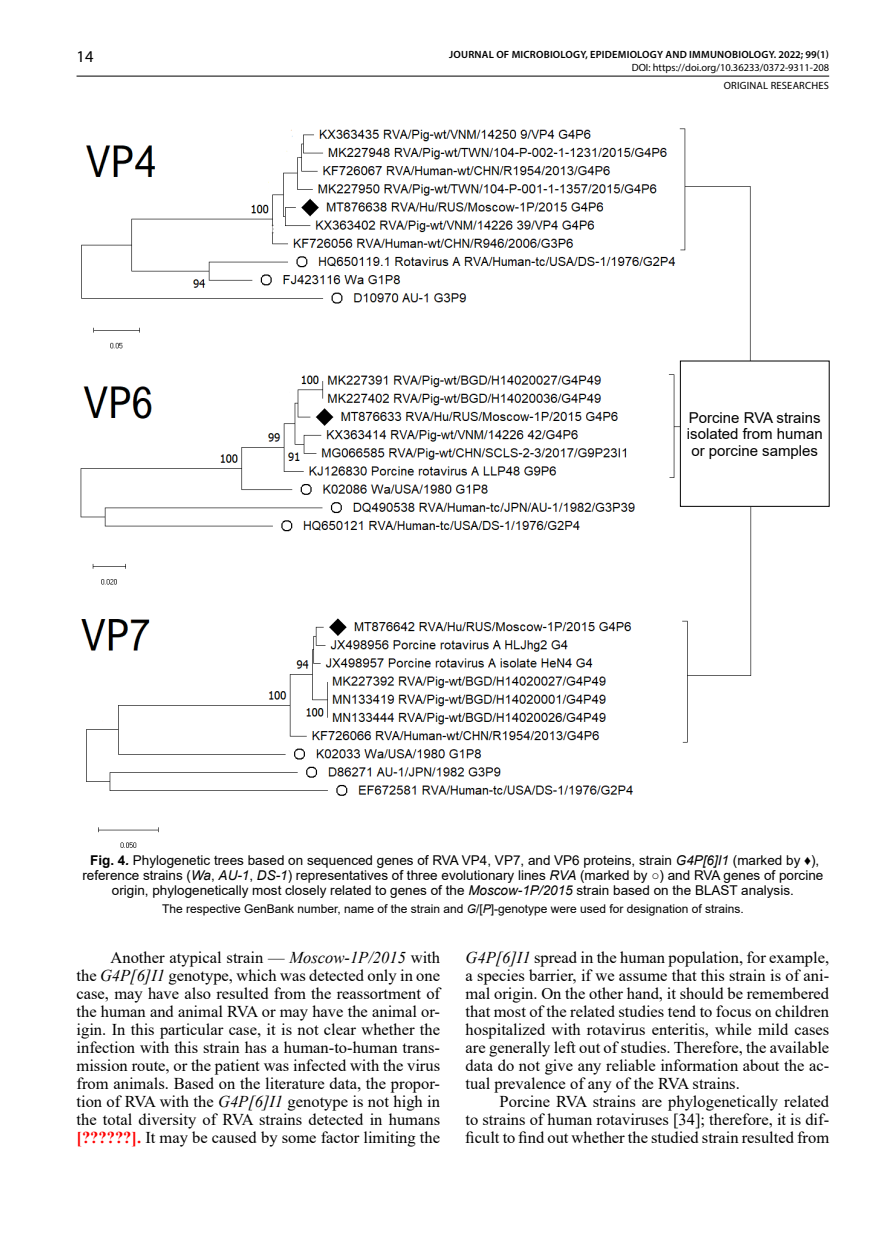
<style>
.page{position:relative;width:893px;height:1234px;background:#fff}
.page>*{position:absolute;margin:0;border:0;box-sizing:border-box;transform-origin:0 0}
.t1{font:16.5px/18px "Times New Roman";color:#000;text-align:justify}
.t2{font:16.5px "Myriad Pro";color:#000}
.t3{font:15px/16.5px "Arial";color:#000;text-align:center}
.t4{font:13.5px/15px "Arial";color:#000;text-align:center}
.t5{font:12px "Arial";color:#000}
.t6{font:600 10.5px "Myriad Pro";letter-spacing:.02em;color:#000}
.t7{font:10.5px/17.7px "Myriad Pro";color:#000;text-align:right}
.s1{font-weight:700}
.s2{font-weight:700;font-style:italic}
.s3{font-style:italic}
.s4{font-weight:700;color:#f00}
</style>
<div class="page">
<hr style="left:77px;top:76px;width:752px;height:1px;background:#000">
<img style="left:80px;top:128px;width:677px;height:720px">
<div style="left:680px;top:361px;width:149px;height:145px;background:#fff"></div>
<p class="t2" style="left:77px;top:47px;width:18px">14</p>
<p class="t6" style="left:449px;top:48px;width:381px">JOURNAL OF MICROBIOLOGY, EPIDEMIOLOGY AND IMMUNOBIOLOGY. 2022; 99(1)</p>
<p class="t7" style="left:632px;top:59px;width:199px">DOI: https://doi.org/10.36233/0372-9311-208<br>ORIGINAL RESEARCHES</p>
<p class="t3" style="left:687px;top:409px;width:137px">Porcine RVA strains isolated from human or porcine samples</p>
<p class="t4" style="left:82px;top:852px;width:743px"><span class="s1">Fig. 4</span><span class="s2">.</span> Phylogenetic trees based on sequenced genes of RVA VP4, VP7, and VP6 proteins, strain <span class="s3">G4P[6]I1</span> (marked by ♦), reference strains (<span class="s3">Wa</span>, <span class="s3">AU-1</span>, <span class="s3">DS-1</span>) representatives of three evolutionary lines <span class="s3">RVA</span> (marked by ○) and RVA genes of porcine origin, phylogenetically most closely related to genes of the <span class="s3">Moscow-1P/2015</span> strain based on the BLAST analysis.</p>
<p class="t5" style="left:162px;top:899px;width:583px">The respective GenBank number, name of the strain and <span class="s3">G</span>/[<span class="s3">P</span>]-genotype were used for designation of strains.</p>
<p class="t1" style="left:77px;top:947px;width:365px;text-indent:34px">Another atypical strain — <span class="s3">Moscow-1P/2015</span> with the <span class="s3">G4P[6]I1</span> genotype, which was detected only in one case, may have also resulted from the reassortment of the human and animal RVA or may have the animal or&shy;igin. In this particular case, it is not clear whether the infection with this strain has a human-to-human trans&shy;mission route, or the patient was infected with the virus from animals. Based on the literature data, the propor&shy;tion of RVA with the <span class="s3">G4P[6]I1</span> genotype is not high in the total diversity of RVA strains detected in humans <span class="s4">[??????].</span> It may be caused by some factor limiting the</p>
<p class="t1" style="left:466px;top:947px;width:365px"><span class="s3">G4P[6]I1</span> spread in the human population, for example, a species barrier, if we assume that this strain is of ani&shy;mal origin. On the other hand, it should be remembered that most of the related studies tend to focus on children hospitalized with rotavirus enteritis, while mild cases are generally left out of studies. Therefore, the available data do not give any reliable information about the ac&shy;tual prevalence of any of the RVA strains.</p>
<p class="t1" style="left:466px;top:1091px;width:365px;text-indent:34px">Porcine RVA strains are phylogenetically related to strains of human rotaviruses [34]; therefore, it is dif&shy;ficult to find out whether the studied strain resulted from</p>
</div>
